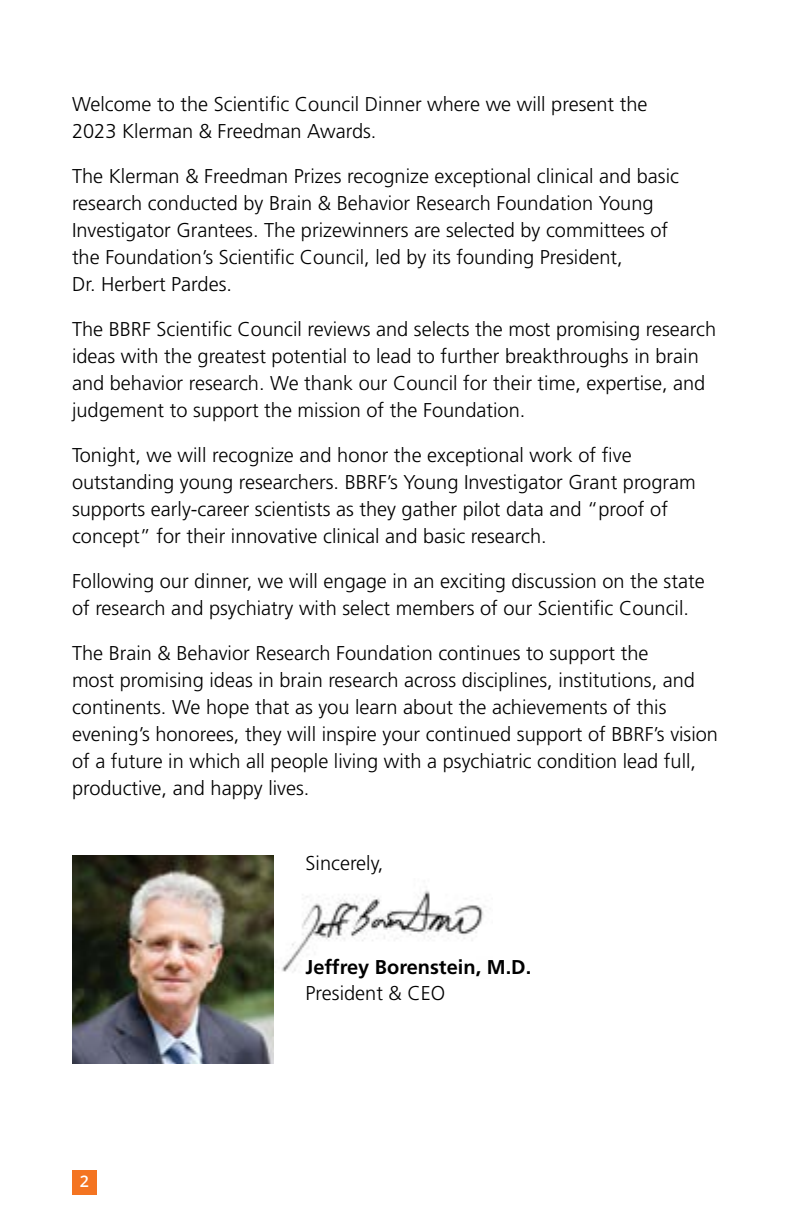
<style>
.page{position:relative;width:792px;height:1224px;background:#fff}
.page>*{position:absolute;margin:0;border:0;box-sizing:border-box;transform-origin:0 0}
.t1{font:300 20px/27px "Frutiger LT Std";color:#000}
.t2{font:700 20px "Frutiger LT Std";color:#000}
.t3{font:600 16px "Open Sans";color:#fff}
</style>
<div class="page">
<div style="left:72px;top:1170px;width:25px;height:25px;background:#f47421"></div>
<img style="left:273px;top:878px;width:212px;height:101px">
<img style="left:72px;top:855px;width:201px;height:209px">
<p class="t1" style="left:72px;top:91px;width:577px">Welcome to the Scientific Council Dinner where we will present the<br>2023 Klerman &amp; Freedman Awards.</p>
<p class="t1" style="left:72px;top:163px;width:609px">The Klerman &amp; Freedman Prizes recognize exceptional clinical and basic research conducted by Brain &amp; Behavior Research Foundation Young Investigator Grantees. The prizewinners are selected by committees of the Foundation’s Scientific Council, led by its founding President,<br>Dr. Herbert Pardes.</p>
<p class="t1" style="left:72px;top:316px;width:646px">The BBRF Scientific Council reviews and selects the most promising research ideas with the greatest potential to lead to further breakthroughs in brain and behavior research. We thank our Council for their time, expertise, and judgement to support the mission of the Foundation.</p>
<p class="t1" style="left:72px;top:442px;width:625px">Tonight, we will recognize and honor the exceptional work of five outstanding young researchers. BBRF’s Young Investigator Grant program supports early-career scientists as they gather pilot data and “proof of concept” for their innovative clinical and basic research.</p>
<p class="t1" style="left:72px;top:568px;width:634px">Following our dinner, we will engage in an exciting discussion on the state of research and psychiatry with select members of our Scientific Council.</p>
<p class="t1" style="left:72px;top:640px;width:648px">The Brain &amp; Behavior Research Foundation continues to support the<br>most promising ideas in brain research across disciplines, institutions, and continents. We hope that as you learn about the achievements of this evening’s honorees, they will inspire your continued support of BBRF’s vision of a future in which all people living with a psychiatric condition lead full, productive, and happy lives.</p>
<p class="t1" style="left:306px;top:850px;width:79px">Sincerely,</p>
<p class="t3" style="left:80px;top:1170px;width:11px">2</p>
<p class="t2" style="left:306px;top:955px;width:227px">Jeffrey Borenstein, M.D.</p>
<p class="t1" style="left:306px;top:980px;width:141px">President &amp; CEO</p>
</div>
